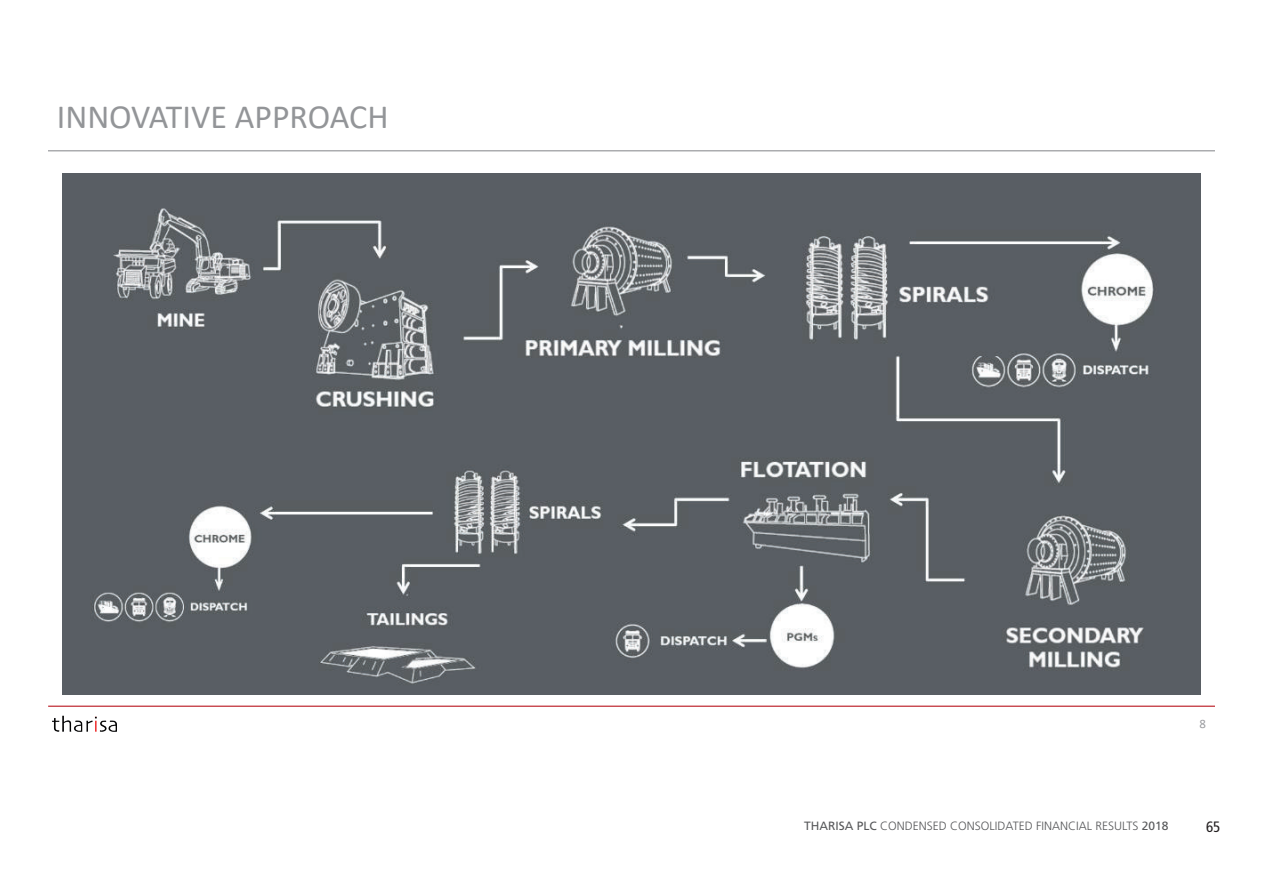
<style>
.page{position:relative;width:1263px;height:893px;background:#fff}
.page>*{position:absolute;margin:0;border:0;box-sizing:border-box;transform-origin:0 0}
.t1{font:34.05px "Calibri";letter-spacing:-.005em;color:#939598}
.t2{font:condensed 15px "Frutiger LT Std";color:#231f20}
.t3{font:12.9px "Calibri";color:#9b9ca0}
.t4{font:300 12px "Frutiger";color:#57585a}
.s1{font-weight:400}
</style>
<div class="page">
<img style="left:52px;top:715px;width:65px;height:17px">
<hr style="left:48px;top:706px;width:1167px;height:1px;background:#bc2028">
<hr style="left:48px;top:150px;width:1167px;height:1px;background:#939598">
<img style="left:62px;top:173px;width:1138px;height:522px">
<h1 class="t1" style="left:57px;top:93px;width:333px">INNOVATIVE APPROACH</h1>
<p class="t3" style="left:1199px;top:715px;width:8px">8</p>
<p class="t4" style="left:804px;top:819px;width:366px"><span class="s1">THARISA PLC</span> CONDENSED CONSOLIDATED FINANCIAL RESULTS <span class="s1">2018</span></p>
<p class="t2" style="left:1206px;top:818px;width:16px">65</p>
</div>
